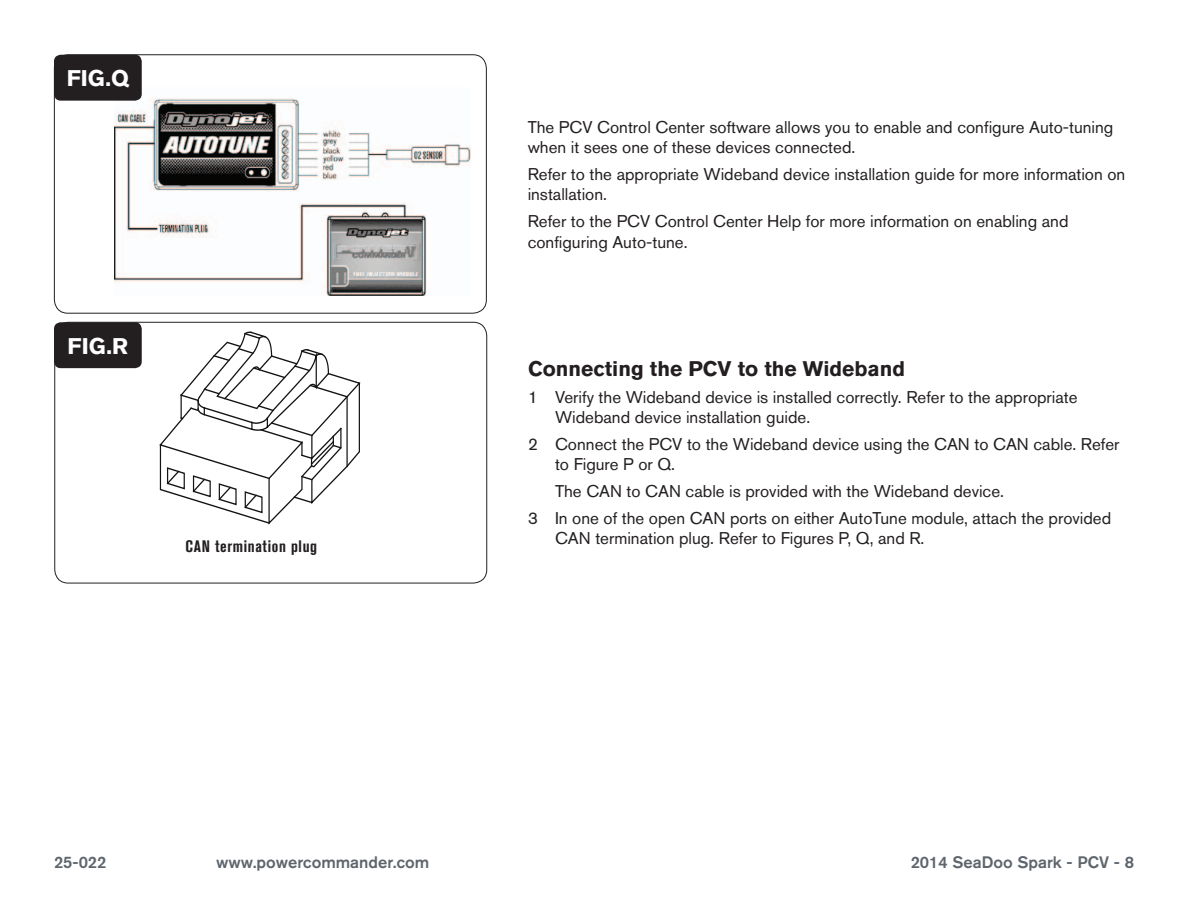
<style>
.page{position:relative;width:1188px;height:918px;background:#fff}
.page>*{position:absolute;margin:0;border:0;box-sizing:border-box;transform-origin:0 0}
.t1{font:700 22.5px "Akzidenz Grotesk BQ";color:#fff}
.Heading_Top{font:700 21px "Akzidenz Grotesk BQ";color:#231f20}
.Body_Top{font:16.8px/20.2px "Akzidenz Grotesk BQ";color:#231f20}
.Body{font:16.8px/20.2px "Akzidenz Grotesk BQ";color:#231f20}
.Indent{font:16.8px "Akzidenz Grotesk BQ";color:#231f20}
.t2{font:500 16.5px "Akzidenz Grotesk BQ";color:#5e656c}
.Callouts{font:700 condensed 16.5px "Akzidenz Grotesk BQ";letter-spacing:.04em;color:#231f20}
</style>
<div class="page">
<img style="left:114px;top:98px;width:357px;height:197px">
<div style="left:54px;top:54px;width:433px;height:260px;border:1px solid #231f20;border-radius:14px"></div>
<div style="left:54px;top:55px;width:88px;height:46px;background:#231f20;border-radius:7px"></div>
<svg style="left:159px;top:331px;width:202px;height:194px"></svg>
<div style="left:54px;top:322px;width:433px;height:261px;border:1px solid #231f20;border-radius:14px"></div>
<div style="left:54px;top:322px;width:88px;height:46px;background:#231f20;border-radius:7px"></div>
<p class="t1" style="left:67px;top:65px;width:64px">FIG.Q</p>
<p class="t1" style="left:68px;top:333px;width:62px">FIG.R</p>
<p class="Callouts" style="left:186px;top:537px;width:133px">CAN termination plug</p>
<p class="Body_Top" style="left:528px;top:117px;width:587px">The PCV Control Center software allows you to enable and configure Auto-tuning when it sees one of these devices connected.</p>
<p class="Body" style="left:528px;top:164px;width:599px">Refer to the appropriate Wideband device installation guide for more information on installation.</p>
<p class="Body" style="left:528px;top:211px;width:542px">Refer to the PCV Control Center Help for more information on enabling and configuring Auto-tune.</p>
<p class="Heading_Top" style="left:528px;top:356px;width:379px">Connecting the PCV to the Wideband</p>
<p class="Body_Top" style="left:555px;top:386px;width:524px;text-indent:-27px">1 Verify the Wideband device is installed correctly. Refer to the appropriate<br>Wideband device installation guide.</p>
<p class="Body_Top" style="left:555px;top:434px;width:566px;text-indent:-27px">2 Connect the PCV to the Wideband device using the CAN to CAN cable. Refer to Figure P or Q.</p>
<p class="Indent" style="left:555px;top:481px;width:451px">The CAN to CAN cable is provided with the Wideband device.</p>
<p class="Body_Top" style="left:555px;top:508px;width:558px;text-indent:-27px">3 In one of the open CAN ports on either AutoTune module, attach the provided<br>CAN termination plug. Refer to Figures P, Q, and R.</p>
<p class="t2" style="left:54px;top:852px;width:54px">25-022</p>
<p class="t2" style="left:216px;top:852px;width:215px">www.powercommander.com</p>
<p class="t2" style="left:911px;top:852px;width:225px">2014 SeaDoo Spark - PCV - 8</p>
</div>
